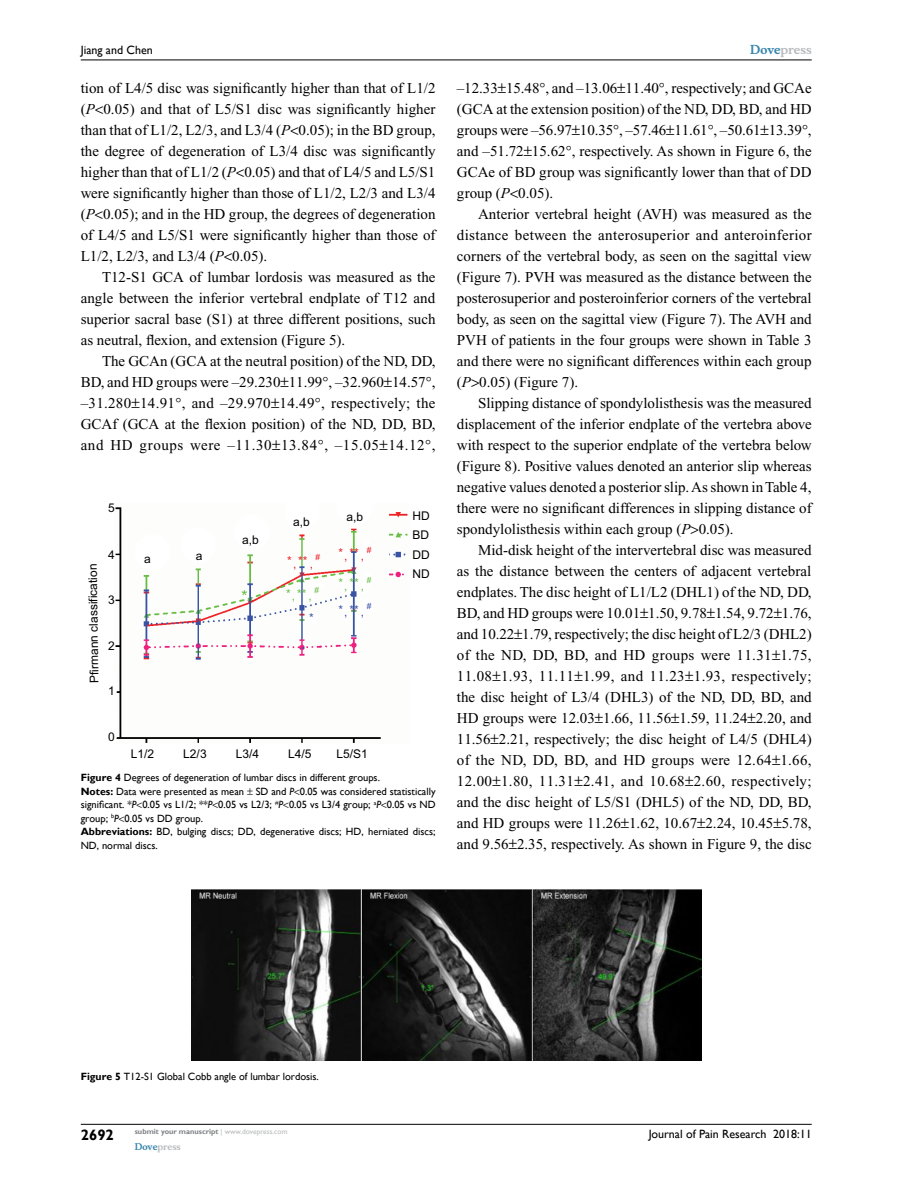
<style>
.page{position:relative;width:918px;height:1188px;background:#fff}
.page>*{position:absolute;margin:0;border:0;box-sizing:border-box;transform-origin:0 0}
.t1{font:15px/21px "Times New Roman";color:#000;text-align:justify}
.t2{font:700 15px "Gill Sans";color:#000}
.t3{font:12px/19.5px "Arial";color:#000;text-align:justify}
.t4{font:12px "Gill Sans";color:#000}
.t5{font:12px "Arial";color:#69bd45}
.t6{font:12px "Arial";color:#ed1f24}
.t7{font:700 12px "Musee";color:#b8babc}
.t8{font:12px "Arial";color:#3953a4}
.t9{font:10.5px/13.5px "Gill Sans";color:#000}
.t10{font:700 9px "Musee";color:#b8babc}
.t11{font:8.4px "Arial";color:#ed1f24}
.t12{font:700 7.5px "Gill Sans";color:#808285}
.s1{font-style:italic}
.s2{font-weight:700}
.s3{color:#3785ad}
.s4{font-weight:400;color:#b8babc}
</style>
<div class="page">
<hr style="left:81px;top:1124px;width:731px;height:1px;background:#000">
<hr style="left:81px;top:60px;width:731px;height:1px;background:#000">
<img style="left:115px;top:507px;width:293px;height:236px">
<img style="left:191px;top:890px;width:510px;height:170px">
<p class="t4" style="left:81px;top:43px;width:74px">Jiang and Chen</p>
<p class="t1" style="left:81px;top:77px;width:356px">tion of L4/5 disc was significantly higher than that of L1/2 (<span class="s1">P</span> 0.05) and that of L5/S1 disc was significantly higher than that of L1/2, L2/3, and L3/4 (<span class="s1">P</span> 0.05); in the BD group, the degree of degeneration of L3/4 disc was significantly higher than that of L1/2 (<span class="s1">P</span> 0.05) and that of L4/5 and L5/S1 were significantly higher than those of L1/2, L2/3 and L3/4 (<span class="s1">P</span> 0.05); and in the HD group, the degrees of degeneration of L4/5 and L5/S1 were significantly higher than those of L1/2, L2/3, and L3/4 (<span class="s1">P</span> 0.05).</p>
<p class="t1" style="left:81px;top:266px;width:356px;text-indent:21px">T12-S1 GCA of lumbar lordosis was measured as the angle between the inferior vertebral endplate of T12 and superior sacral base (S1) at three different positions, such as neutral, flexion, and extension (Figure 5).</p>
<p class="t1" style="left:81px;top:350px;width:356px;text-indent:21px">The GCAn (GCA at the neutral position) of the ND, DD, BD, and HD groups were –29.230 11.99°, –32.960 14.57°, –31.280 14.91°, and –29.970 14.49°, respectively; the GCAf (GCA at the flexion position) of the ND, DD, BD, and HD groups were –11.30 13.84°, –15.05 14.12°,</p>
<p class="t3" style="left:108px;top:498px;width:8px">5</p>
<p class="t3" style="left:85px;top:683px;width:121px;rotate:-91deg">Pfirmann classification</p>
<p class="t3" style="left:108px;top:545px;width:8px">4</p>
<p class="t3" style="left:108px;top:590px;width:8px">3</p>
<p class="t3" style="left:108px;top:636px;width:8px">2</p>
<p class="t3" style="left:108px;top:681px;width:8px">1</p>
<p class="t3" style="left:108px;top:727px;width:8px">0</p>
<p class="t3" style="left:144px;top:549px;width:8px">a</p>
<p class="t3" style="left:196px;top:546px;width:8px">a</p>
<p class="t3" style="left:242px;top:530px;width:18px">a,b</p>
<p class="t3" style="left:347px;top:507px;width:18px">a,b</p>
<p class="t3" style="left:413px;top:506px;width:19px">HD BD DD ND</p>
<p class="t3" style="left:293px;top:512px;width:18px">a,b</p>
<p class="t6" style="left:287px;top:552px;width:22px">* **</p>
<p class="t6" style="left:293px;top:555px;width:21px">, ,</p>
<p class="t6" style="left:338px;top:545px;width:34px">*** <sup>#</sup></p>
<p class="t11" style="left:315px;top:552px;width:6px">#</p>
<p class="t6" style="left:344px;top:547px;width:21px">, ,</p>
<p class="t5" style="left:338px;top:575px;width:34px">*** <sup>#</sup></p>
<p class="t5" style="left:286px;top:585px;width:34px">*** <sup>#</sup></p>
<p class="t5" style="left:344px;top:577px;width:21px">, ,</p>
<p class="t5" style="left:292px;top:588px;width:21px">, ,</p>
<p class="t8" style="left:349px;top:601px;width:24px">** <sup>#</sup></p>
<p class="t8" style="left:338px;top:601px;width:6px">*</p>
<p class="t8" style="left:309px;top:610px;width:6px">*</p>
<p class="t8" style="left:344px;top:604px;width:21px">, ,</p>
<p class="t3" style="left:131px;top:744px;width:25px">L1/2</p>
<p class="t3" style="left:183px;top:744px;width:25px">L2/3</p>
<p class="t3" style="left:236px;top:744px;width:25px">L3/4</p>
<p class="t3" style="left:288px;top:744px;width:25px">L4/5</p>
<p class="t3" style="left:336px;top:744px;width:33px">L5/S1</p>
<p class="t9" style="left:81px;top:771px;width:356px"><span class="s2">Figure 4</span> Degrees of degeneration of lumbar discs in different groups.<br><span class="s2">Notes:</span> Data were presented as mean SD and <span class="s1">P</span> 0.05 was considered statistically significant. *<span class="s1">P</span> 0.05 vs L1/2; **<span class="s1">P</span> 0.05 vs L2/3; <sup>#</sup><span class="s1">P</span> 0.05 vs L3/4 group; <sup>a</sup><span class="s1">P</span> 0.05 vs ND group; <sup>b</sup><span class="s1">P</span> 0.05 vs DD group.<br><span class="s2">Abbreviations:</span> BD, bulging discs; DD, degenerative discs; HD, herniated discs; ND, normal discs.</p>
<p class="t7" style="left:750px;top:43px;width:63px"><span class="s3">Dove</span>press</p>
<p class="t1" style="left:457px;top:77px;width:356px">–12.33 15.48°, and –13.06 11.40°, respectively; and GCAe (GCA at the extension position) of the ND, DD, BD, and HD groups were –56.97 10.35°, –57.46 11.61°, –50.61 13.39°, and –51.72 15.62°, respectively. As shown in Figure 6, the GCAe of BD group was significantly lower than that of DD group (<span class="s1">P</span> 0.05).</p>
<p class="t1" style="left:457px;top:203px;width:356px;text-indent:21px">Anterior vertebral height (AVH) was measured as the distance between the anterosuperior and anteroinferior corners of the vertebral body, as seen on the sagittal view (Figure 7). PVH was measured as the distance between the posterosuperior and posteroinferior corners of the vertebral body, as seen on the sagittal view (Figure 7). The AVH and PVH of patients in the four groups were shown in Table 3 and there were no significant differences within each group (<span class="s1">P</span> 0.05) (Figure 7).</p>
<p class="t1" style="left:457px;top:392px;width:356px;text-indent:21px">Slipping distance of spondylolisthesis was the measured displacement of the inferior endplate of the vertebra above with respect to the superior endplate of the vertebra below (Figure 8). Positive values denoted an anterior slip whereas negative values denoted a posterior slip. As shown in Table 4, there were no significant differences in slipping distance of spondylolisthesis within each group (<span class="s1">P</span> 0.05).</p>
<p class="t1" style="left:457px;top:539px;width:356px;text-indent:21px">Mid-disk height of the intervertebral disc was measured as the distance between the centers of adjacent vertebral endplates. The disc height of L1/L2 (DHL1) of the ND, DD, BD, and HD groups were 10.01 1.50, 9.78 1.54, 9.72 1.76, and 10.22 1.79, respectively; the disc height of L2/3 (DHL2) of the ND, DD, BD, and HD groups were 11.31 1.75, 11.08 1.93, 11.11 1.99, and 11.23 1.93, respectively; the disc height of L3/4 (DHL3) of the ND, DD, BD, and HD groups were 12.03 1.66, 11.56 1.59, 11.24 2.20, and 11.56 2.21, respectively; the disc height of L4/5 (DHL4) of the ND, DD, BD, and HD groups were 12.64 1.66, 12.00 1.80, 11.31 2.41, and 10.68 2.60, respectively; and the disc height of L5/S1 (DHL5) of the ND, DD, BD, and HD groups were 11.26 1.62, 10.67 2.24, 10.45 5.78, and 9.56 2.35, respectively. As shown in Figure 9, the disc</p>
<p class="t9" style="left:81px;top:1069px;width:240px"><span class="s2">Figure 5</span> T12-S1 Global Cobb angle of lumbar lordosis.</p>
<p class="t2" style="left:81px;top:1126px;width:35px">2692</p>
<p class="t12" style="left:135px;top:1127px;width:154px">submit your manuscript <span class="s4">| www.dovepress.com</span></p>
<p class="t10" style="left:135px;top:1141px;width:48px"><span class="s3">Dove</span>press</p>
<p class="t4" style="left:649px;top:1127px;width:164px">Journal of Pain Research 2018:11</p>
</div>
